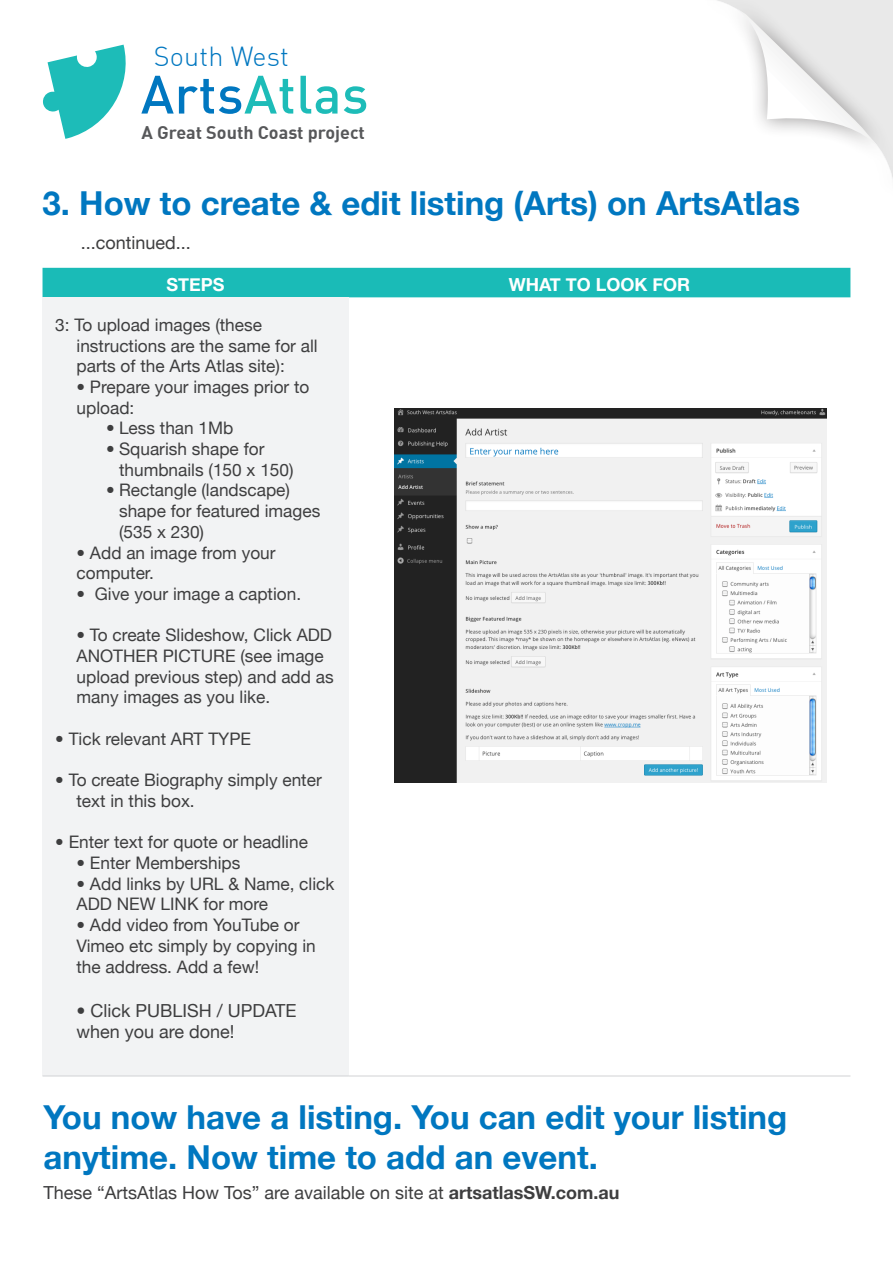
<style>
.page{position:relative;width:893px;height:1263px;background:#fff}
.page>*{position:absolute;margin:0;border:0;box-sizing:border-box;transform-origin:0 0}
.t1{font:500 53.1px "DIN";letter-spacing:.01em;color:#1dbcb8}
.t2{font:700 33px/39.6px "Helvetica Neue";color:#0077c0}
.t3{font:300 27px "DIN";letter-spacing:.005em;color:#0077c0}
.t4{font:18px/21.6px "Helvetica Neue";color:#3e3e3f}
.t5{font:700 18px "DIN";color:#57585a}
.t6{font:700 18px "Helvetica Neue";color:#fff}
.t7{font:17.25px/20.7px "Helvetica Neue";color:#3e3e3f}
.s1{color:#0077c0}
.s2{font-weight:700}
</style>
<div class="page">
<svg style="left:717px;top:0;width:176px;height:179px"></svg>
<svg style="left:43px;top:44px;width:83px;height:95px"></svg>
<div style="left:43px;top:268px;width:807px;height:29px;background:#1abbb7"></div>
<div style="left:43px;top:297px;width:306px;height:779px;background:#f2f3f4"></div>
<hr style="left:43px;top:1075px;width:306px;height:1px;background:#d1d2d4">
<hr style="left:349px;top:1075px;width:501px;height:1px;background:#d1d2d4">
<img style="left:394px;top:408px;width:433px;height:374px">
<p class="t3" style="left:154px;top:40px;width:136px">South West</p>
<p class="t1" style="left:141px;top:60px;width:229px"><span class="s1">Arts</span>Atlas</p>
<p class="t5" style="left:141px;top:121px;width:225px">A Great South Coast project</p>
<p class="t2" style="left:43px;top:182px;width:759px">3. How to create &amp; edit listing (Arts) on ArtsAtlas</p>
<p class="t4" style="left:81px;top:231px;width:112px">...continued...</p>
<p class="t6" style="left:167px;top:274px;width:60px">STEPS</p>
<p class="t6" style="left:509px;top:274px;width:183px">WHAT TO LOOK FOR</p>
<p class="t7" style="left:77px;top:314px;width:243px;text-indent:-21px">3: To upload images (these instructions are the same for all parts of the Arts Atlas site):</p>
<p class="t7" style="left:77px;top:376px;width:234px">• Prepare your images prior to upload:</p>
<p class="t7" style="left:106px;top:418px;width:129px">• Less than 1Mb</p>
<p class="t7" style="left:119px;top:438px;width:176px;text-indent:-13px">• Squarish shape for thumbnails (150 x 150)</p>
<p class="t7" style="left:119px;top:480px;width:203px;text-indent:-13px">• Rectangle (landscape) shape for featured images (535 x 230)</p>
<p class="t7" style="left:77px;top:542px;width:201px">• Add an image from your computer.</p>
<p class="t7" style="left:77px;top:583px;width:226px">• Give your image a caption.</p>
<p class="t7" style="left:77px;top:625px;width:259px">• To create Slideshow, Click ADD<br>ANOTHER PICTURE (see image upload previous step) and add as many images as you like.</p>
<p class="t7" style="left:55px;top:728px;width:197px">• Tick relevant ART TYPE</p>
<p class="t7" style="left:77px;top:769px;width:247px;text-indent:-21px">• To create Biography simply enter text in this box.</p>
<p class="t7" style="left:55px;top:832px;width:254px">• Enter text for quote or headline</p>
<p class="t7" style="left:77px;top:852px;width:165px">• Enter Memberships</p>
<p class="t7" style="left:77px;top:873px;width:259px">• Add links by URL &amp; Name, click<br>ADD NEW LINK for more</p>
<p class="t7" style="left:77px;top:914px;width:241px;line-height:21.1px">• Add video from YouTube or<br>Vimeo etc simply by copying in the address. Add a few!</p>
<p class="t4" style="left:77px;top:999px;width:221px">• Click PUBLISH / UPDATE when you are done!</p>
<p class="t2" style="left:44px;top:1097px;width:745px">You now have a listing. You can edit your listing anytime. Now time to add an event.</p>
<p class="t4" style="left:44px;top:1181px;width:577px">These “ArtsAtlas How Tos” are available on site at <span class="s2">artsatlasSW.com.au</span></p>
</div>
